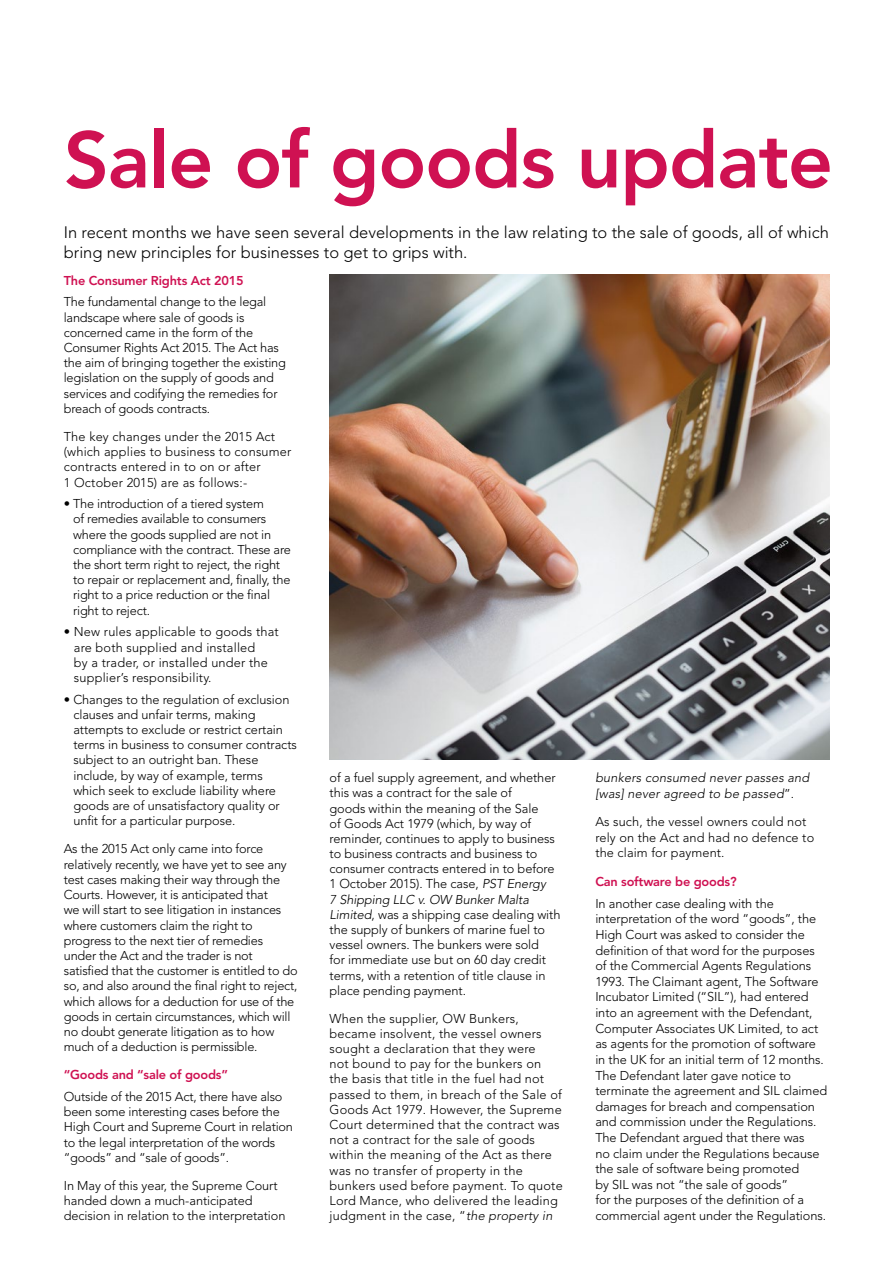
<style>
.page{position:relative;width:893px;height:1263px;background:#fff}
.page>*{position:absolute;margin:0;border:0;box-sizing:border-box;transform-origin:0 0}
.t1{font:800 78.75px "Avenir";letter-spacing:-.015em;color:#cf1152}
.t2{font:300 16.5px/19.8px "Avenir";color:#000}
.t3{font:300 12.75px/15.1px "Avenir";letter-spacing:-.005em;color:#000}
.t4{font:300 12.75px/15.1px "Avenir";letter-spacing:.015em;color:#000}
.t5{font:800 12.75px "Avenir";letter-spacing:-.015em;color:#cf1152}
.t6{font:italic 300 12.75px/15.6px "Avenir";letter-spacing:.015em;color:#000}
.s1{font-style:italic}
.s2{font-style:normal}
</style>
<div class="page">
<img style="left:330px;top:275px;width:499px;height:485px">
<h1 class="t1" style="left:64px;top:113px;width:771px">Sale of goods update</h1>
<p class="t2" style="left:64px;top:222px;width:767px">In recent months we have seen several developments in the law relating to the sale of goods, all of which bring new principles for businesses to get to grips with.</p>
<p class="t5" style="left:64px;top:273px;width:181px">The Consumer Rights Act 2015</p>
<p class="t3" style="left:64px;top:294px;width:224px">The fundamental change to the legal landscape where sale of goods is concerned came in the form of the Consumer Rights Act 2015. The Act has the aim of bringing together the existing legislation on the supply of goods and services and codifying the remedies for breach of goods contracts.</p>
<p class="t4" style="left:64px;top:429px;width:229px">The key changes under the 2015 Act (which applies to business to consumer contracts entered in to on or after<br>1 October 2015) are as follows:-</p>
<p class="t3" style="left:73px;top:496px;width:219px;text-indent:-9px">• The introduction of a tiered system<br>of remedies available to consumers where the goods supplied are not in compliance with the contract. These are the short term right to reject, the right to repair or replacement and, finally, the right to a price reduction or the final right to reject.</p>
<p class="t4" style="left:74px;top:624px;width:206px;text-indent:-10px">• New rules applicable to goods that are both supplied and installed<br>by a trader, or installed under the supplier’s responsibility.</p>
<p class="t3" style="left:73px;top:692px;width:225px;text-indent:-10px">• Changes to the regulation of exclusion clauses and unfair terms, making attempts to exclude or restrict certain terms in business to consumer contracts subject to an outright ban. These include, by way of example, terms which seek to exclude liability where goods are of unsatisfactory quality or unfit for a particular purpose.</p>
<p class="t3" style="left:64px;top:841px;width:235px">As the 2015 Act only came into force relatively recently, we have yet to see any test cases making their way through the Courts. However, it is anticipated that<br>we will start to see litigation in instances where customers claim the right to progress to the next tier of remedies under the Act and the trader is not satisfied that the customer is entitled to do so, and also around the final right to reject, which allows for a deduction for use of the goods in certain circumstances, which will no doubt generate litigation as to how much of a deduction is permissible.</p>
<p class="t5" style="left:64px;top:1067px;width:166px">“Goods and “sale of goods”</p>
<p class="t3" style="left:64px;top:1089px;width:231px">Outside of the 2015 Act, there have also been some interesting cases before the High Court and Supreme Court in relation to the legal interpretation of the words “goods” and “sale of goods”.</p>
<p class="t3" style="left:64px;top:1178px;width:223px">In May of this year, the Supreme Court handed down a much-anticipated decision in relation to the interpretation</p>
<p class="t3" style="left:330px;top:770px;width:233px">of a fuel supply agreement, and whether this was a contract for the sale of<br>goods within the meaning of the Sale<br>of Goods Act 1979 (which, by way of reminder, continues to apply to business to business contracts and business to consumer contracts entered in to before 1 October 2015). The case, <span class="s1">PST Energy<br>7 Shipping LLC v. OW Bunker Malta Limited</span>, was a shipping case dealing with the supply of bunkers of marine fuel to vessel owners. The bunkers were sold<br>for immediate use but on 60 day credit terms, with a retention of title clause in place pending payment.</p>
<p class="t4" style="left:330px;top:1011px;width:235px">When the supplier, OW Bunkers, became insolvent, the vessel owners sought a declaration that they were<br>not bound to pay for the bunkers on the basis that title in the fuel had not passed to them, in breach of the Sale of Goods Act 1979. However, the Supreme Court determined that the contract was not a contract for the sale of goods within the meaning of the Act as there was no transfer of property in the bunkers used before payment. To quote Lord Mance, who delivered the leading judgment in the case, “<span class="s1">the property in</span></p>
<p class="t6" style="left:595px;top:770px;width:216px">bunkers consumed never passes and [was] never agreed to be passed<span class="s2">”.</span></p>
<p class="t3" style="left:595px;top:814px;width:220px;line-height:15.6px">As such, the vessel owners could not rely on the Act and had no defence to the claim for payment.</p>
<p class="t5" style="left:595px;top:874px;width:143px">Can software be goods?</p>
<p class="t3" style="left:595px;top:895px;width:233px;line-height:15.6px">In another case dealing with the interpretation of the word “goods”, the High Court was asked to consider the definition of that word for the purposes of the Commercial Agents Regulations 1993. The Claimant agent, The Software Incubator Limited (“SIL”), had entered into an agreement with the Defendant, Computer Associates UK Limited, to act as agents for the promotion of software in the UK for an initial term of 12 months.<br>The Defendant later gave notice to terminate the agreement and SIL claimed damages for breach and compensation and commission under the Regulations.<br>The Defendant argued that there was<br>no claim under the Regulations because the sale of software being promoted<br>by SIL was not “the sale of goods”<br>for the purposes of the definition of a commercial agent under the Regulations.</p>
</div>
